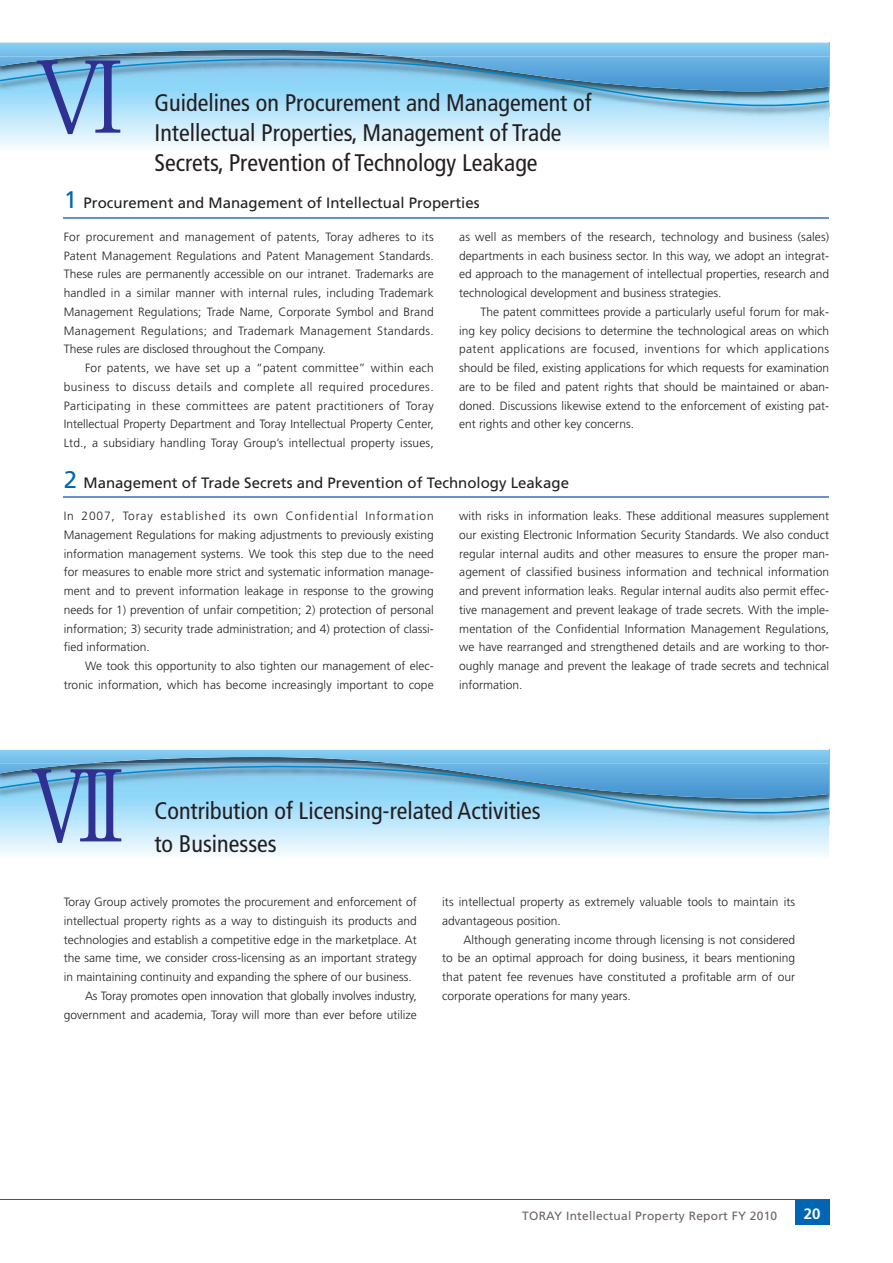
<style>
.page{position:relative;width:893px;height:1263px;background:#fff}
.page>*{position:absolute;margin:0;border:0;box-sizing:border-box;transform-origin:0 0}
.t1{font:97.5px "Koz Min Pro Regular 90 pv RKSJ H";color:#2e3092}
.t2{font:condensed 24px/30px "Frutiger";color:#231f20}
.t3{font:15px "Frutiger";color:#231f20}
.t4{font:700 15px "Frutiger";color:#fff}
.t5{font:300 12px/18.8px "Frutiger";color:#231f20;text-align:justify}
.t6{font:12px "Frutiger";letter-spacing:.02em;color:#6b6361}
.s1{font-size:24px;color:#0066b3}
</style>
<div class="page">
<div style="left:795px;top:1199px;width:34px;height:26px;background:#0066b3"></div>
<hr style="left:0;top:1199px;width:829px;height:1px;background:#0066b3">
<svg style="left:0;top:750px;width:830px;height:105px"></svg>
<svg style="left:0;top:43px;width:830px;height:104px"></svg>
<hr style="left:64px;top:217px;width:765px;height:2px;background:#6a91cb">
<hr style="left:64px;top:496px;width:765px;height:2px;background:#6a91cb">
<h1 class="t1" style="left:30px;top:59px;width:99px">Ⅵ</h1>
<h2 class="t2" style="left:155px;top:90px;width:438px">Guidelines on Procurement and Management of<br>Intellectual Properties, Management of Trade<br>Secrets, Prevention of Technology Leakage</h2>
<p class="t3" style="left:64px;top:197px;width:417px"><span class="s1">1</span> Procurement and Management of Intellectual Properties</p>
<p class="t5" style="left:64px;top:228px;width:371px">For procurement and management of patents, Toray adheres to its Patent Management Regulations and Patent Management Standards.<br>These rules are permanently accessible on our intranet. Trademarks are handled in a similar manner with internal rules, including Trademark Management Regulations; Trade Name, Corporate Symbol and Brand Management Regulations; and Trademark Management Standards.<br>These rules are disclosed throughout the Company.</p>
<p class="t5" style="left:64px;top:359px;width:371px;text-indent:21px">For patents, we have set up a “patent committee” within each business to discuss details and complete all required procedures.<br>Participating in these committees are patent practitioners of Toray Intellectual Property Department and Toray Intellectual Property Center, Ltd., a subsidiary handling Toray Group’s intellectual property issues,</p>
<p class="t5" style="left:459px;top:228px;width:371px">as well as members of the research, technology and business (sales) departments in each business sector. In this way, we adopt an integrat&shy;ed approach to the management of intellectual properties, research and technological development and business strategies.</p>
<p class="t5" style="left:459px;top:303px;width:371px;text-indent:21px">The patent committees provide a particularly useful forum for mak&shy;ing key policy decisions to determine the technological areas on which patent applications are focused, inventions for which applications should be filed, existing applications for which requests for examination are to be filed and patent rights that should be maintained or aban&shy;doned. Discussions likewise extend to the enforcement of existing pat&shy;ent rights and other key concerns.</p>
<p class="t3" style="left:64px;top:477px;width:507px"><span class="s1">2</span> Management of Trade Secrets and Prevention of Technology Leakage</p>
<p class="t5" style="left:64px;top:507px;width:371px">In 2007, Toray established its own Confidential Information Management Regulations for making adjustments to previously existing information management systems. We took this step due to the need for measures to enable more strict and systematic information manage&shy;ment and to prevent information leakage in response to the growing needs for 1) prevention of unfair competition; 2) protection of personal information; 3) security trade administration; and 4) protection of classi&shy;fied information.</p>
<p class="t5" style="left:64px;top:657px;width:371px;text-align:right">We took this opportunity to also tighten our management of elec&shy;tronic information, which has become increasingly important to cope</p>
<p class="t5" style="left:459px;top:507px;width:371px">with risks in information leaks. These additional measures supplement our existing Electronic Information Security Standards. We also conduct regular internal audits and other measures to ensure the proper man&shy;agement of classified business information and technical information and prevent information leaks. Regular internal audits also permit effec&shy;tive management and prevent leakage of trade secrets. With the imple&shy;mentation of the Confidential Information Management Regulations, we have rearranged and strengthened details and are working to thor&shy;oughly manage and prevent the leakage of trade secrets and technical information.</p>
<h1 class="t1" style="left:29px;top:768px;width:99px">Ⅶ</h1>
<h2 class="t2" style="left:155px;top:797px;width:388px">Contribution of Licensing-related Activities</h2>
<h2 class="t2" style="left:155px;top:830px;width:124px">to Businesses</h2>
<p class="t5" style="left:64px;top:894px;width:354px">Toray Group actively promotes the procurement and enforcement of</p>
<p class="t5" style="left:64px;top:912px;width:354px">intellectual property rights as a way to distinguish its products and</p>
<p class="t5" style="left:64px;top:931px;width:354px">technologies and establish a competitive edge in the marketplace. At</p>
<p class="t5" style="left:64px;top:950px;width:354px">the same time, we consider cross-licensing as an important strategy</p>
<p class="t5" style="left:64px;top:969px;width:349px">in maintaining continuity and expanding the sphere of our business.</p>
<p class="t5" style="left:85px;top:987px;width:333px">As Toray promotes open innovation that globally involves industry,</p>
<p class="t5" style="left:64px;top:1006px;width:354px">government and academia, Toray will more than ever before utilize</p>
<p class="t5" style="left:442px;top:894px;width:354px">its intellectual property as extremely valuable tools to maintain its advantageous position.</p>
<p class="t5" style="left:442px;top:931px;width:354px;text-indent:21px">Although generating income through licensing is not considered to be an optimal approach for doing business, it bears mentioning that patent fee revenues have constituted a profitable arm of our corporate operations for many years.</p>
<p class="t6" style="left:522px;top:1211px;width:256px">TORAY Intellectual Property Report FY 2010</p>
<p class="t4" style="left:804px;top:1208px;width:18px">20</p>
</div>
